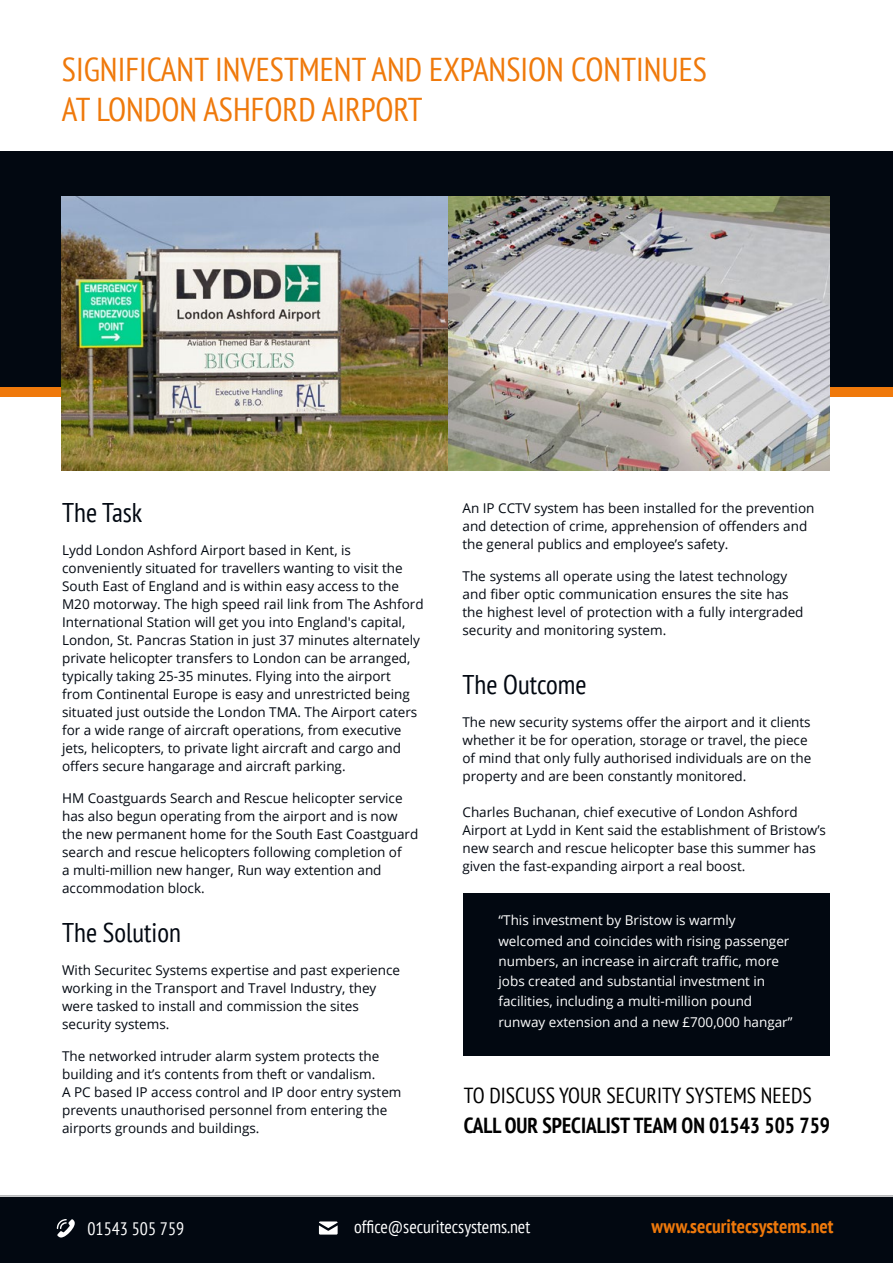
<style>
.page{position:relative;width:893px;height:1263px;background:#fff}
.page>*{position:absolute;margin:0;border:0;box-sizing:border-box;transform-origin:0 0}
.t1{font:condensed 33px/40.5px "PT Sans";color:#ef790b}
.t2{font:condensed 27px "PT Sans";color:#020811}
.t3{font:700 condensed 21.75px "PT Sans";color:#010101}
.t4{font:condensed 21.75px "PT Sans";color:#010101}
.t5{font:700 condensed 19.5px "PT Sans";color:#ef790b}
.t6{font:condensed 18px "PT Sans";color:#fff}
.t7{font:13.5px/18px "Open Sans";color:#020811}
.t8{font:13.5px/20.2px "Open Sans";color:#fff}
</style>
<div class="page">
<div style="left:464px;top:893px;width:366px;height:163px;background:#020811"></div>
<div style="left:0;top:151px;width:893px;height:241px;background:#020811"></div>
<div style="left:0;top:1196px;width:893px;height:67px;background:#020811"></div>
<div style="left:0;top:387px;width:893px;height:10px;background:#ef790b"></div>
<svg style="left:319px;top:1221px;width:19px;height:13px"></svg>
<svg style="left:57px;top:1219px;width:18px;height:18px"></svg>
<hr style="left:0;top:1195px;width:893px;height:2px;background:#fff">
<img style="left:62px;top:196px;width:768px;height:275px">
<h1 class="t1" style="left:62px;top:48px;width:647px">SIGNIFICANT INVESTMENT AND EXPANSION CONTINUES<br>AT LONDON ASHFORD AIRPORT</h1>
<h2 class="t2" style="left:62px;top:495px;width:82px">The Task</h2>
<p class="t7" style="left:62px;top:541px;width:363px">Lydd London Ashford Airport based in Kent, is conveniently situated for travellers wanting to visit the South East of England and is within easy access to the M20 motorway. The high speed rail link from The Ashford International Station will get you into England's capital, London, St. Pancras Station in just 37 minutes alternately private helicopter transfers to London can be arranged, typically taking 25-35 minutes. Flying into the airport from Continental Europe is easy and unrestricted being situated just outside the London TMA. The Airport caters for a wide range of aircraft operations, from executive jets, helicopters, to private light aircraft and cargo and offers secure hangarage and aircraft parking.</p>
<p class="t7" style="left:62px;top:788px;width:358px">HM Coastguards Search and Rescue helicopter service has also begun operating from the airport and is now the new permanent home for the South East Coastguard search and rescue helicopters following completion of<br>a multi-million new hanger, Run way extention and accommodation block.</p>
<h2 class="t2" style="left:62px;top:915px;width:120px">The Solution</h2>
<p class="t7" style="left:62px;top:961px;width:339px">With Securitec Systems expertise and past experience working in the Transport and Travel Industry, they were tasked to install and commission the sites security systems.</p>
<p class="t7" style="left:62px;top:1046px;width:341px">The networked intruder alarm system protects the building and it’s contents from theft or vandalism.<br>A PC based IP access control and IP door entry system prevents unauthorised personnel from entering the airports grounds and buildings.</p>
<p class="t7" style="left:462px;top:499px;width:353px">An IP CCTV system has been installed for the prevention and detection of crime, apprehension of offenders and the general publics and employee’s safety.</p>
<p class="t7" style="left:462px;top:567px;width:343px">The systems all operate using the latest technology and fiber optic communication ensures the site has the highest level of protection with a fully intergraded security and monitoring system.</p>
<h2 class="t2" style="left:462px;top:667px;width:126px">The Outcome</h2>
<p class="t7" style="left:462px;top:712px;width:350px">The new security systems offer the airport and it clients whether it be for operation, storage or travel, the piece of mind that only fully authorised individuals are on the property and are been constantly monitored.</p>
<p class="t7" style="left:462px;top:802px;width:365px">Charles Buchanan, chief executive of London Ashford Airport at Lydd in Kent said the establishment of Bristow’s new search and rescue helicopter base this summer has given the fast-expanding airport a real boost.</p>
<p class="t8" style="left:498px;top:910px;width:296px">“This investment by Bristow is warmly welcomed and coincides with rising passenger numbers, an increase in aircraft traffic, more jobs created and substantial investment in facilities, including a multi-million pound runway extension and a new £700,000 hangar”</p>
<h3 class="t4" style="left:464px;top:1082px;width:350px">TO DISCUSS YOUR SECURITY SYSTEMS NEEDS</h3>
<h3 class="t3" style="left:464px;top:1111px;width:368px">CALL OUR SPECIALIST TEAM ON 01543 505 759</h3>
<h3 class="t6" style="left:88px;top:1217px;width:98px">01543 505 759</h3>
<h3 class="t6" style="left:354px;top:1215px;width:178px">office@securitecsystems.net</h3>
<h3 class="t5" style="left:651px;top:1213px;width:184px">www.securitecsystems.net</h3>
</div>
